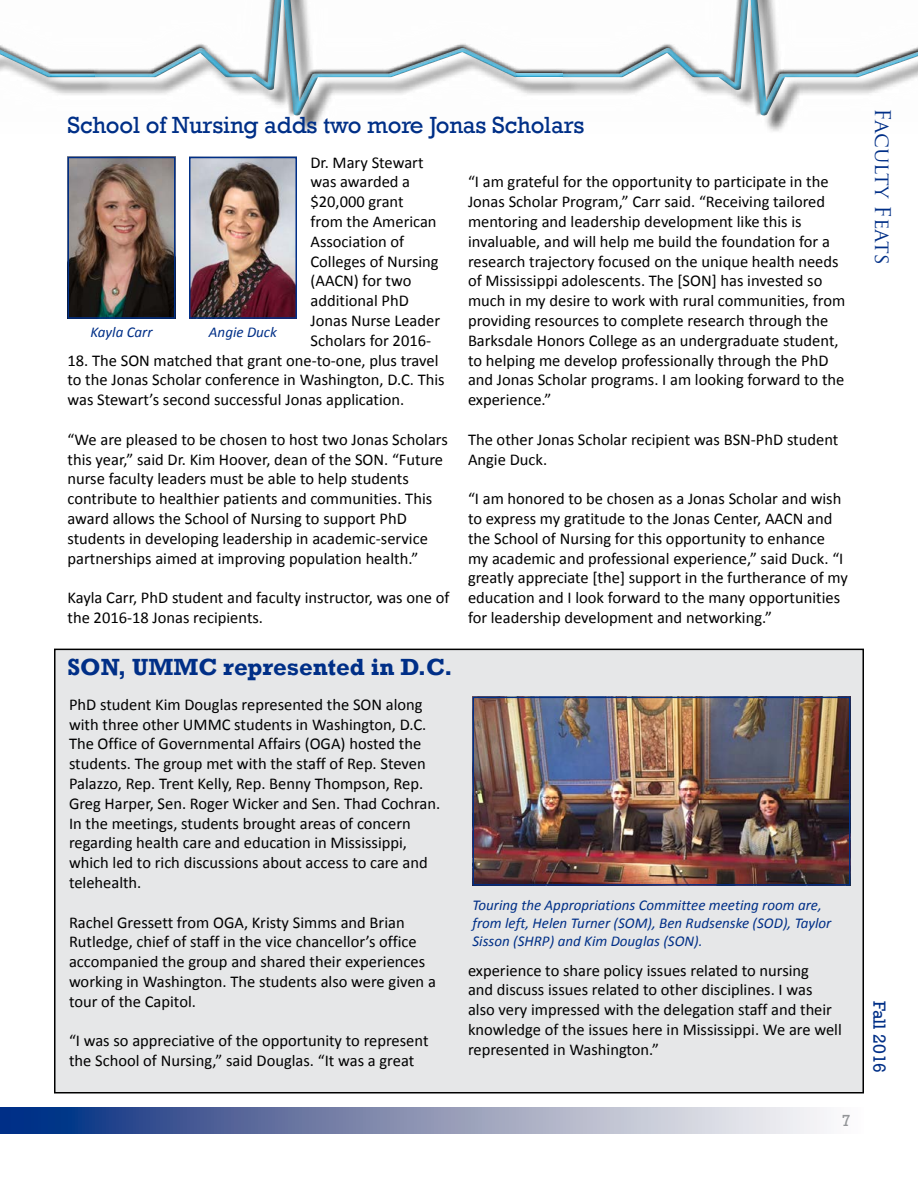
<style>
.page{position:relative;width:918px;height:1188px;background:#fff}
.page>*{position:absolute;margin:0;border:0;box-sizing:border-box;transform-origin:0 0}
.t1{font:24px "Rockwell";letter-spacing:-.005em;color:#002f87}
.t2{font:700 24px "Rockwell";color:#002f87}
.t3{font:21px "Trajan Pro";color:#002f87}
.t4{font:18px "Rockwell";color:#002f87}
.t5{font:16.5px/19.8px "Calibri";color:#000}
.t6{font:16.5px "Rockwell";color:#939598}
.t7{font:italic 15px/18px "Calibri";color:#002f87}
</style>
<div class="page">
<svg style="left:0;top:1107px;width:824px;height:27px;background:#8391b5"></svg>
<div style="left:0;top:0;width:918px;height:121px;background:#000;opacity:.75"></div>
<img style="left:71px;top:160px;width:102px;height:156px">
<div style="left:68px;top:157px;width:108px;height:162px;border:2px solid #002f87"></div>
<img style="left:192px;top:160px;width:102px;height:156px">
<div style="left:189px;top:157px;width:108px;height:162px;border:2px solid #002f87"></div>
<div style="left:55px;top:649px;width:808px;height:444px;background:#e6e7e8"></div>
<div style="left:54px;top:649px;width:810px;height:445px;border:2px solid #000"></div>
<img style="left:475px;top:700px;width:372px;height:183px">
<div style="left:472px;top:697px;width:378px;height:189px;border:2px solid #002f87"></div>
<h1 class="t1" style="left:68px;top:111px;width:519px">School of Nursing adds two more Jonas Scholars</h1>
<p class="t3" style="left:896px;top:108px;width:158px;rotate:90deg">Faculty Feats</p>
<p class="t5" style="left:310px;top:152px;width:131px">Dr. Mary Stewart was awarded a $20,000 grant from the American<br>Association of<br>Colleges of Nursing (AACN) for two additional PhD<br>Jonas Nurse Leader<br>Scholars for 2016-</p>
<p class="t5" style="left:68px;top:350px;width:379px">18. The SON matched that grant one-to-one, plus travel to the Jonas Scholar conference in Washington, D.C. This was Stewart’s second successful Jonas application.</p>
<p class="t5" style="left:68px;top:430px;width:382px">“We are pleased to be chosen to host two Jonas Scholars this year,” said Dr. Kim Hoover, dean of the SON. “Future nurse faculty leaders must be able to help students contribute to healthier patients and communities. This award allows the School of Nursing to support PhD students in developing leadership in academic-service partnerships aimed at improving population health.”</p>
<p class="t5" style="left:68px;top:588px;width:383px">Kayla Carr, PhD student and faculty instructor, was one of the 2016-18 Jonas recipients.</p>
<p class="t5" style="left:468px;top:172px;width:379px">“I am grateful for the opportunity to participate in the Jonas Scholar Program,” Carr said. “Receiving tailored mentoring and leadership development like this is invaluable, and will help me build the foundation for a research trajectory focused on the unique health needs of Mississippi adolescents. The [SON] has invested so much in my desire to work with rural communities, from providing resources to complete research through the Barksdale Honors College as an undergraduate student, to helping me develop professionally through the PhD and Jonas Scholar programs. I am looking forward to the experience.”</p>
<p class="t5" style="left:468px;top:430px;width:372px">The other Jonas Scholar recipient was BSN-PhD student<br>Angie Duck.</p>
<p class="t5" style="left:468px;top:489px;width:381px">“I am honored to be chosen as a Jonas Scholar and wish to express my gratitude to the Jonas Center, AACN and the School of Nursing for this opportunity to enhance my academic and professional experience,” said Duck. “I greatly appreciate [the] support in the furtherance of my education and I look forward to the many opportunities for leadership development and networking.”</p>
<p class="t7" style="left:90px;top:322px;width:64px">Kayla Carr</p>
<p class="t7" style="left:209px;top:322px;width:70px">Angie Duck</p>
<h1 class="t2" style="left:68px;top:652px;width:387px">SON, UMMC represented in D.C.</h1>
<p class="t5" style="left:69px;top:694px;width:373px">PhD student Kim Douglas represented the SON along with three other UMMC students in Washington, D.C.<br>The Office of Governmental Affairs (OGA) hosted the students. The group met with the staff of Rep. Steven Palazzo, Rep. Trent Kelly, Rep. Benny Thompson, Rep.<br>Greg Harper, Sen. Roger Wicker and Sen. Thad Cochran.<br>In the meetings, students brought areas of concern regarding health care and education in Mississippi, which led to rich discussions about access to care and telehealth.</p>
<p class="t5" style="left:69px;top:912px;width:368px">Rachel Gressett from OGA, Kristy Simms and Brian Rutledge, chief of staff in the vice chancellor’s office accompanied the group and shared their experiences working in Washington. The students also were given a tour of the Capitol.</p>
<p class="t5" style="left:69px;top:1031px;width:361px">“I was so appreciative of the opportunity to represent the School of Nursing,” said Douglas. “It was a great</p>
<p class="t7" style="left:472px;top:896px;width:360px">Touring the Appropriations Committee meeting room are, from left, Helen Turner (SOM), Ben Rudsenske (SOD), Taylor<br>Sisson (SHRP) and Kim Douglas (SON).</p>
<p class="t5" style="left:468px;top:960px;width:375px">experience to share policy issues related to nursing<br>and discuss issues related to other disciplines. I was also very impressed with the delegation staff and their knowledge of the issues here in Mississippi. We are well represented in Washington.”</p>
<p class="t6" style="left:842px;top:1111px;width:10px">7</p>
<p class="t4" style="left:890px;top:1001px;width:74px;rotate:90deg">Fall 2016</p>
</div>
